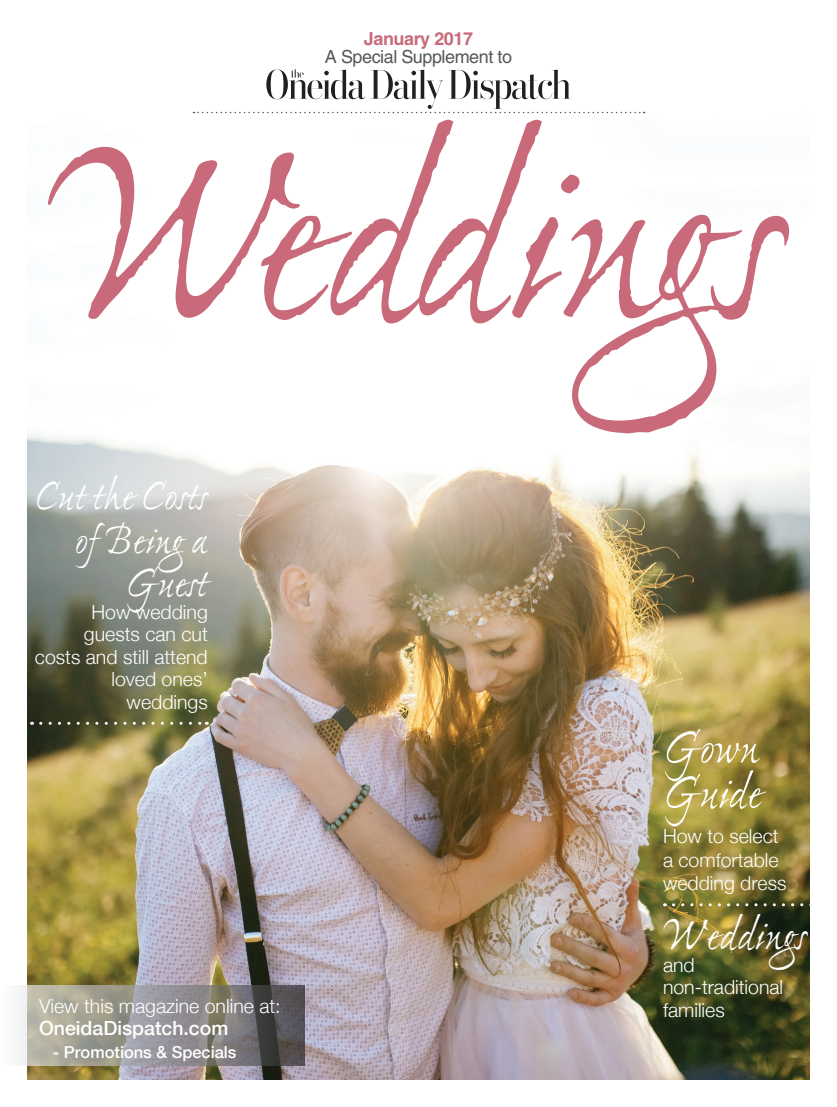
<style>
.page{position:relative;width:837px;height:1107px;background:#fff}
.page>*{position:absolute;margin:0;border:0;box-sizing:border-box;transform-origin:0 0}
.t1{font:51px/45px "Ex Ponto MM 290";letter-spacing:-.025em;color:#fff}
.t2{font:48px "Ex Ponto MM 290";letter-spacing:-.025em;color:#fff}
.t3{font:45px/43.5px "Ex Ponto MM 290";letter-spacing:-.025em;color:#fff;text-align:right}
.t4{font:300 19.5px/22.5px "Helvetica Neue";color:#fff}
.t5{font:500 19.5px "Helvetica Neue";color:#fff}
.t6{font:18px "Helvetica";letter-spacing:-.025em;color:#57585a}
.t7{font:700 18px "Helvetica";letter-spacing:-.025em;color:#c96a7a}
.t8{font:500 16.5px "Helvetica Neue";color:#fff}
</style>
<div class="page">
<img style="left:27px;top:112px;width:783px;height:968px">
<svg style="left:18px;top:985px;width:287px;height:81px;background:#8e8b87"></svg>
<svg style="left:674px;top:903px;width:136px;height:3px"></svg>
<svg style="left:41px;top:722px;width:166px;height:3px"></svg>
<svg style="left:48px;top:147px;width:213px;height:172px"></svg>
<svg style="left:261px;top:120px;width:404px;height:203px"></svg>
<svg style="left:572px;top:215px;width:170px;height:219px"></svg>
<svg style="left:711px;top:216px;width:78px;height:104px"></svg>
<svg style="left:193px;top:69px;width:452px;height:44px"></svg>
<p class="t7" style="left:364px;top:28px;width:111px">January 2017</p>
<p class="t6" style="left:325px;top:47px;width:189px">A Special Supplement to</p>
<h3 class="t3" style="left:35px;top:479px;width:175px">Cut the Costs of Being a<br>Guest</h3>
<p class="t4" style="left:35px;top:600px;width:174px;text-align:right">How wedding guests can cut costs and still attend loved ones’ weddings</p>
<p class="t4" style="left:39px;top:994px;width:243px">View this magazine online at:</p>
<p class="t5" style="left:39px;top:1016px;width:191px">OneidaDispatch.com</p>
<p class="t8" style="left:53px;top:1042px;width:185px">- Promotions &amp; Specials</p>
<h1 class="t1" style="left:663px;top:731px;width:101px">Gown<br>Guide</h1>
<p class="t4" style="left:663px;top:824px;width:125px;line-height:23.4px">How to select a comfortable wedding dress</p>
<h2 class="t2" style="left:663px;top:911px;width:145px">Weddings</h2>
<p class="t4" style="left:663px;top:953px;width:122px">and non-traditional families</p>
</div>
